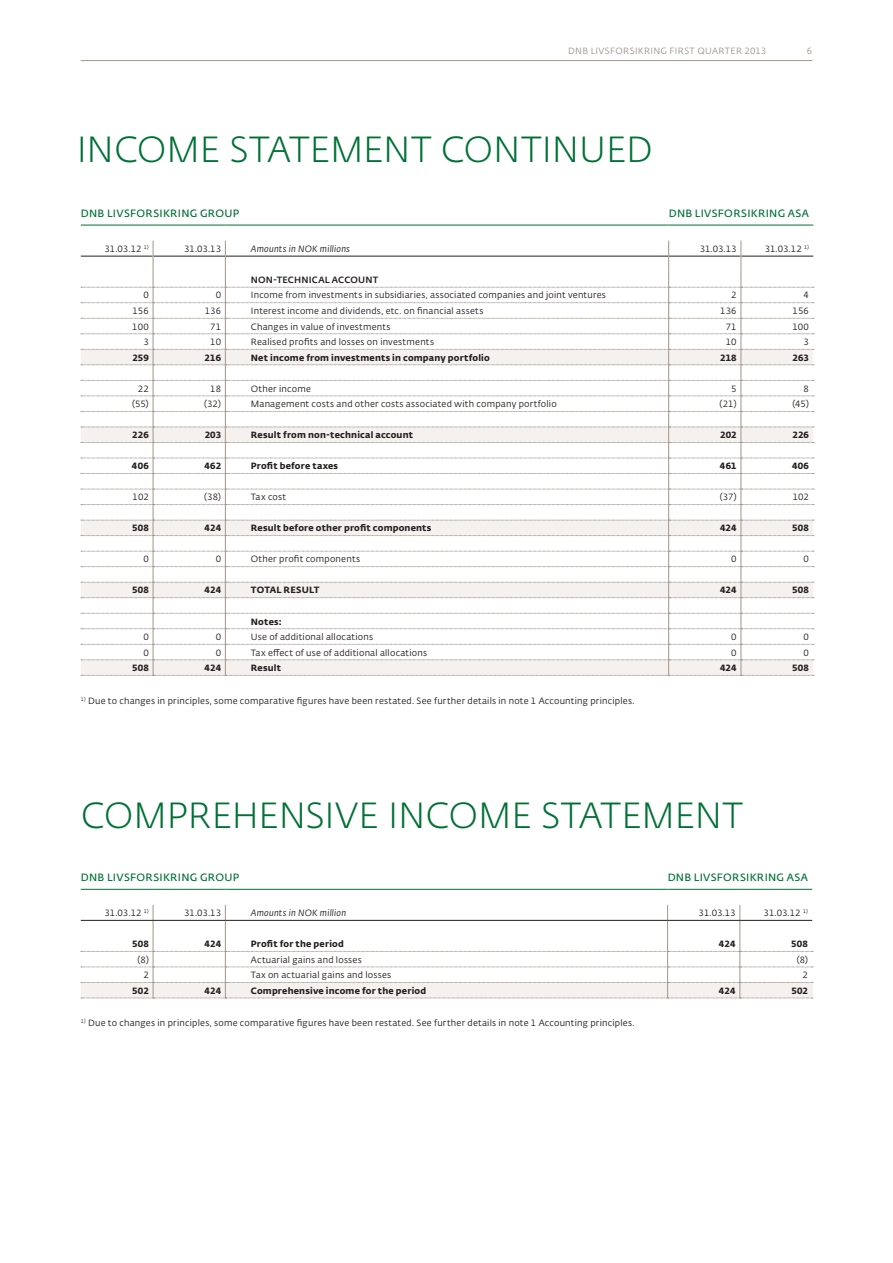
<style>
.page{position:relative;width:893px;height:1263px;background:#fff}
.page>*{position:absolute;margin:0;border:0;box-sizing:border-box;transform-origin:0 0}
.t1{font:300 36px "Fedra Sans Alt Pro";letter-spacing:-.005em;color:#007136}
.t2{font:600 10.5px "Fedra Sans Alt Pro";letter-spacing:.03em;color:#007136}
.t3{font:9px "Fedra Sans Alt Pro";letter-spacing:.02em;color:#231f20}
.t4{font:700 9px "Fedra Sans Alt Pro";letter-spacing:.02em;color:#231f20}
.t5{font:italic 9px "Fedra Sans Alt Pro";letter-spacing:.025em;color:#231f20}
.t6{font:9px "Fedra Sans Alt Pro";letter-spacing:.03em;color:#a2968b}
.t7{font:500 9px "Fedra Sans Alt Pro";letter-spacing:.02em;color:#231f20}
</style>
<div class="page">
<hr style="left:81px;top:60px;width:731px;height:1px;background:#a2968b">
<hr style="left:81px;top:225px;width:72px;height:1px;background:#007136">
<hr style="left:153px;top:225px;width:72px;height:1px;background:#007136">
<hr style="left:225px;top:225px;width:444px;height:1px;background:#007136">
<hr style="left:669px;top:225px;width:72px;height:1px;background:#007136">
<hr style="left:741px;top:225px;width:72px;height:1px;background:#007136">
<svg style="left:81px;top:241px;width:733px;height:435px"></svg>
<svg style="left:81px;top:905px;width:732px;height:94px"></svg>
<hr style="left:81px;top:920px;width:72px;height:1px;background:#231f20">
<hr style="left:153px;top:920px;width:72px;height:1px;background:#231f20">
<hr style="left:225px;top:920px;width:443px;height:1px;background:#231f20">
<hr style="left:668px;top:920px;width:72px;height:1px;background:#231f20">
<hr style="left:740px;top:920px;width:72px;height:1px;background:#231f20">
<hr style="left:81px;top:889px;width:72px;height:1px;background:#007136">
<hr style="left:153px;top:889px;width:72px;height:1px;background:#007136">
<hr style="left:225px;top:889px;width:443px;height:1px;background:#007136">
<hr style="left:668px;top:889px;width:72px;height:1px;background:#007136">
<hr style="left:740px;top:889px;width:72px;height:1px;background:#007136">
<p class="t6" style="left:568px;top:45px;width:200px">DNB livsforSikrin g First quarter 2013</p>
<p class="t6" style="left:807px;top:45px;width:7px">6</p>
<h1 class="t1" style="left:77px;top:125px;width:578px">INCOME STATEMENT CONTIN UED</h1>
<p class="t2" style="left:81px;top:205px;width:160px">DNB LIVSFORSIKRING GROUP</p>
<p class="t2" style="left:669px;top:205px;width:142px">DNB LIVSFORSIKRING ASA</p>
<p class="t3" style="left:105px;top:242px;width:46px">31.03.12 <sup>1)</sup></p>
<p class="t3" style="left:184px;top:242px;width:39px">31.03.13</p>
<p class="t5" style="left:251px;top:242px;width:101px">Amounts in NOK millions</p>
<p class="t3" style="left:700px;top:242px;width:39px">31.03.13</p>
<p class="t3" style="left:765px;top:242px;width:46px">31.03.12 <sup>1)</sup></p>
<p class="t7" style="left:251px;top:273px;width:129px">NON-TECHNICAL ACCOUNT</p>
<p class="t3" style="left:143px;top:289px;width:7px">0</p>
<p class="t3" style="left:216px;top:289px;width:7px">0</p>
<p class="t3" style="left:251px;top:289px;width:356px">I ncome from investments in subsidiaries, associated companies and joint ventures</p>
<p class="t3" style="left:731px;top:289px;width:7px">2</p>
<p class="t3" style="left:804px;top:289px;width:7px">4</p>
<p class="t3" style="left:132px;top:305px;width:18px">156</p>
<p class="t3" style="left:205px;top:305px;width:18px">136</p>
<p class="t3" style="left:251px;top:305px;width:234px">I nterest income and dividends, etc. on financial assets</p>
<p class="t3" style="left:720px;top:305px;width:18px">136</p>
<p class="t3" style="left:793px;top:305px;width:18px">156</p>
<p class="t3" style="left:132px;top:320px;width:18px">100</p>
<p class="t3" style="left:210px;top:320px;width:12px">71</p>
<p class="t3" style="left:251px;top:320px;width:141px">Changes in value of investments</p>
<p class="t3" style="left:726px;top:320px;width:12px">71</p>
<p class="t3" style="left:792px;top:320px;width:18px">100</p>
<p class="t3" style="left:143px;top:336px;width:7px">3</p>
<p class="t3" style="left:210px;top:336px;width:12px">10</p>
<p class="t3" style="left:251px;top:336px;width:185px">Realised profits and losses on investments</p>
<p class="t3" style="left:726px;top:336px;width:12px">10</p>
<p class="t3" style="left:804px;top:336px;width:7px">3</p>
<p class="t4" style="left:132px;top:350px;width:18px">259</p>
<p class="t4" style="left:205px;top:350px;width:18px">216</p>
<p class="t4" style="left:251px;top:350px;width:241px">Net income from investments in company portfolio</p>
<p class="t4" style="left:720px;top:350px;width:18px">218</p>
<p class="t4" style="left:793px;top:350px;width:18px">263</p>
<p class="t3" style="left:138px;top:382px;width:13px">22</p>
<p class="t3" style="left:210px;top:382px;width:12px">18</p>
<p class="t3" style="left:251px;top:382px;width:62px">Other income</p>
<p class="t3" style="left:731px;top:382px;width:7px">5</p>
<p class="t3" style="left:804px;top:382px;width:7px">8</p>
<p class="t3" style="left:132px;top:398px;width:18px">(55)</p>
<p class="t3" style="left:204px;top:398px;width:19px">(32)</p>
<p class="t3" style="left:251px;top:398px;width:307px">Management costs and other costs associated with company portfolio</p>
<p class="t3" style="left:719px;top:398px;width:19px">(21)</p>
<p class="t3" style="left:792px;top:398px;width:18px">(45)</p>
<p class="t4" style="left:132px;top:428px;width:18px">226</p>
<p class="t4" style="left:205px;top:428px;width:18px">203</p>
<p class="t4" style="left:251px;top:428px;width:164px">Result from non-technical account</p>
<p class="t4" style="left:720px;top:428px;width:18px">202</p>
<p class="t4" style="left:792px;top:428px;width:18px">226</p>
<p class="t4" style="left:132px;top:459px;width:18px">406</p>
<p class="t4" style="left:204px;top:459px;width:18px">462</p>
<p class="t4" style="left:251px;top:459px;width:89px">Profit before taxes</p>
<p class="t4" style="left:720px;top:459px;width:18px">461</p>
<p class="t4" style="left:792px;top:459px;width:18px">406</p>
<p class="t3" style="left:133px;top:491px;width:18px">102</p>
<p class="t3" style="left:204px;top:491px;width:18px">(38)</p>
<p class="t3" style="left:251px;top:491px;width:37px">Tax cost</p>
<p class="t3" style="left:720px;top:491px;width:18px">(37)</p>
<p class="t3" style="left:793px;top:491px;width:18px">102</p>
<p class="t4" style="left:132px;top:521px;width:18px">508</p>
<p class="t4" style="left:204px;top:521px;width:18px">424</p>
<p class="t4" style="left:251px;top:521px;width:182px">Result before other profit components</p>
<p class="t4" style="left:720px;top:521px;width:18px">424</p>
<p class="t4" style="left:792px;top:521px;width:18px">508</p>
<p class="t3" style="left:143px;top:553px;width:7px">0</p>
<p class="t3" style="left:216px;top:553px;width:7px">0</p>
<p class="t3" style="left:251px;top:553px;width:111px">Other profit components</p>
<p class="t3" style="left:731px;top:553px;width:7px">0</p>
<p class="t3" style="left:804px;top:553px;width:7px">0</p>
<p class="t4" style="left:132px;top:583px;width:18px">508</p>
<p class="t4" style="left:204px;top:583px;width:18px">424</p>
<p class="t4" style="left:251px;top:583px;width:8px">TOTAL</p>
<p class="t4" style="left:284px;top:583px;width:7px">RESULT</p>
<p class="t4" style="left:720px;top:583px;width:18px">424</p>
<p class="t4" style="left:792px;top:583px;width:18px">508</p>
<p class="t4" style="left:251px;top:614px;width:32px">N otes:</p>
<p class="t3" style="left:143px;top:631px;width:7px">0</p>
<p class="t3" style="left:216px;top:631px;width:7px">0</p>
<p class="t3" style="left:251px;top:631px;width:124px">Use of additional allocations</p>
<p class="t3" style="left:731px;top:631px;width:7px">0</p>
<p class="t3" style="left:804px;top:631px;width:7px">0</p>
<p class="t3" style="left:143px;top:646px;width:7px">0</p>
<p class="t3" style="left:216px;top:646px;width:7px">0</p>
<p class="t3" style="left:251px;top:646px;width:178px">Tax effect of use of additional allocations</p>
<p class="t3" style="left:731px;top:646px;width:7px">0</p>
<p class="t3" style="left:804px;top:646px;width:7px">0</p>
<p class="t4" style="left:132px;top:661px;width:18px">508</p>
<p class="t4" style="left:204px;top:661px;width:18px">424</p>
<p class="t4" style="left:251px;top:661px;width:32px">Result</p>
<p class="t4" style="left:720px;top:661px;width:18px">424</p>
<p class="t4" style="left:792px;top:661px;width:18px">508</p>
<p class="t3" style="left:81px;top:694px;width:555px"><sup>1)</sup> Due to changes in principles, some comparative figures have been restated. See further details in note 1 Accounting principles.</p>
<h1 class="t1" style="left:81px;top:791px;width:664px">COMPREHENSIVE INCOME STATEMENT</h1>
<p class="t2" style="left:81px;top:869px;width:160px">DNB LIVSFORSIKRING GROUP</p>
<p class="t2" style="left:668px;top:869px;width:142px">DNB LIVSFORSIKRING ASA</p>
<p class="t3" style="left:105px;top:907px;width:46px">31.03.12 <sup>1)</sup></p>
<p class="t3" style="left:184px;top:907px;width:39px">31.03.13</p>
<p class="t5" style="left:251px;top:907px;width:97px">Amounts in NOK million</p>
<p class="t3" style="left:699px;top:907px;width:39px">31.03.13</p>
<p class="t3" style="left:764px;top:907px;width:46px">31.03.12 <sup>1)</sup></p>
<p class="t4" style="left:132px;top:937px;width:18px">508</p>
<p class="t4" style="left:204px;top:937px;width:18px">424</p>
<p class="t4" style="left:251px;top:937px;width:95px">Profit for the period</p>
<p class="t4" style="left:719px;top:937px;width:18px">424</p>
<p class="t4" style="left:791px;top:937px;width:18px">508</p>
<p class="t3" style="left:138px;top:953px;width:13px">(8)</p>
<p class="t3" style="left:251px;top:953px;width:112px">Actuarial gains and losses</p>
<p class="t3" style="left:797px;top:953px;width:13px">(8)</p>
<p class="t3" style="left:143px;top:969px;width:7px">2</p>
<p class="t3" style="left:251px;top:969px;width:142px">Tax on actuarial gains and losses</p>
<p class="t3" style="left:802px;top:969px;width:7px">2</p>
<p class="t4" style="left:132px;top:983px;width:18px">502</p>
<p class="t4" style="left:204px;top:983px;width:18px">424</p>
<p class="t4" style="left:251px;top:983px;width:177px">Comprehensive income for the period</p>
<p class="t4" style="left:719px;top:983px;width:18px">424</p>
<p class="t4" style="left:791px;top:983px;width:18px">502</p>
<p class="t3" style="left:81px;top:1017px;width:555px"><sup>1)</sup> Due to changes in principles, some comparative figures have been restated. See further details in note 1 Accounting principles.</p>
</div>
